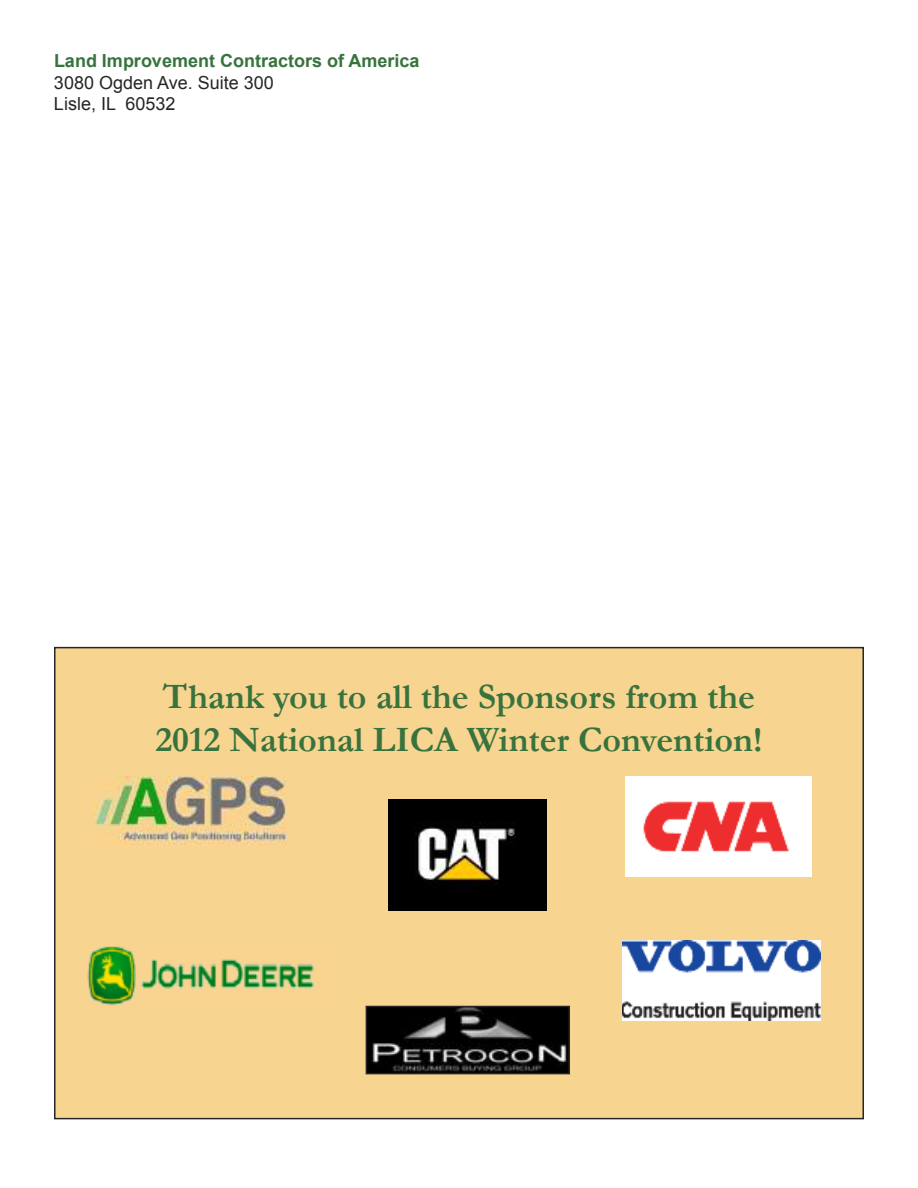
<style>
.page{position:relative;width:918px;height:1188px;background:#fff}
.page>*{position:absolute;margin:0;border:0;box-sizing:border-box;transform-origin:0 0}
.t1{font:700 36px/43.2px "Garamond";color:#38733d}
.t2{font:700 18px "Arial";color:#38733d}
.t3{font:18px/21.6px "Arial";color:#272627}
</style>
<div class="page">
<div style="left:55px;top:648px;width:808px;height:471px;background:#f7d490"></div>
<div style="left:54px;top:647px;width:810px;height:472px;border:2px solid #272627"></div>
<img style="left:626px;top:776px;width:185px;height:100px">
<img style="left:389px;top:800px;width:158px;height:110px">
<img style="left:87px;top:946px;width:227px;height:60px">
<img style="left:622px;top:940px;width:198px;height:80px">
<img style="left:369px;top:1009px;width:198px;height:62px">
<div style="left:366px;top:1006px;width:204px;height:68px;border:2px solid #272627"></div>
<img style="left:94px;top:776px;width:192px;height:68px">
<p class="t2" style="left:54px;top:51px;width:367px">Land Improvement Contractors of America</p>
<p class="t3" style="left:54px;top:72px;width:221px">3080 Ogden Ave. Suite 300<br>Lisle, IL 60532</p>
<p class="t1" style="left:155px;top:675px;width:609px">Thank you to all the Sponsors from the<br>2012 National LICA Winter Convention!</p>
</div>
